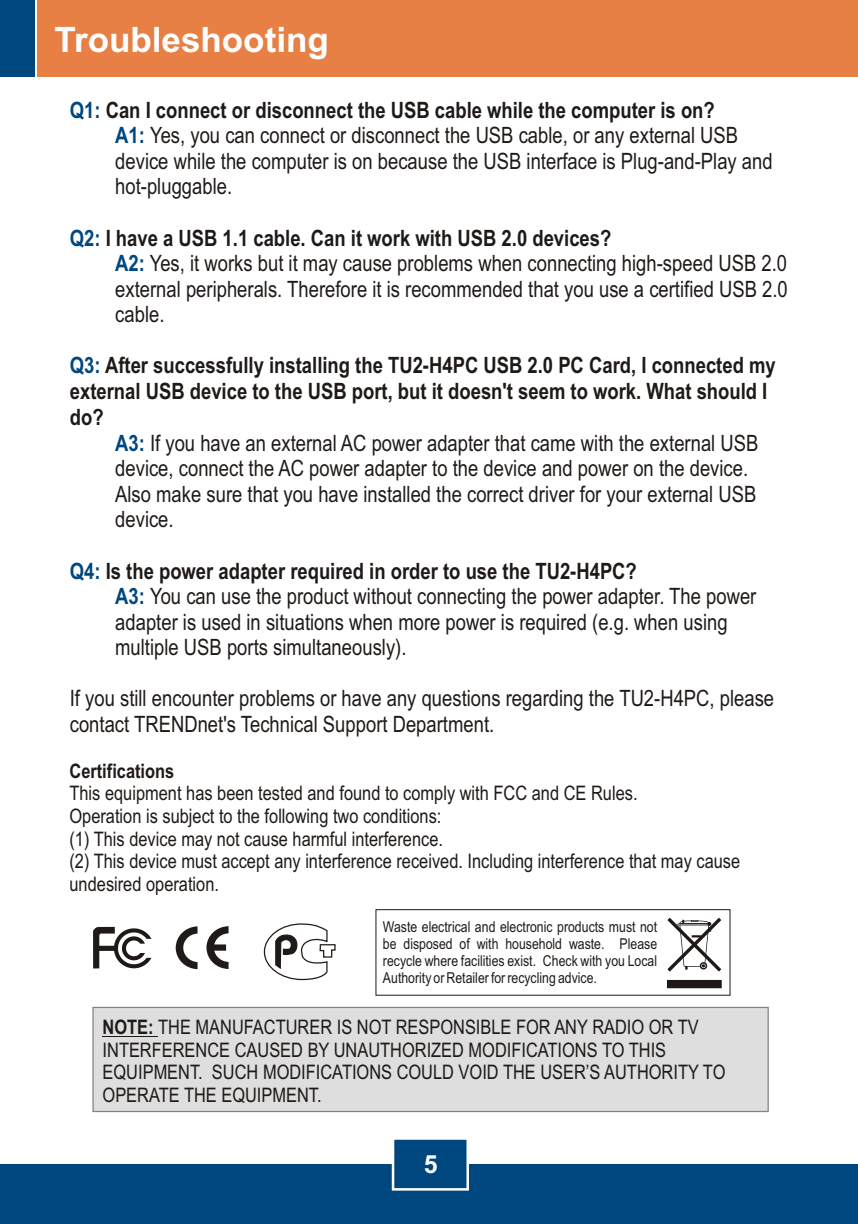
<style>
.page{position:relative;width:858px;height:1224px;background:#fff}
.page>*{position:absolute;margin:0;border:0;box-sizing:border-box;transform-origin:0 0}
.t1{font:700 35px "Arial";color:#fff}
.t2{font:700 25px "Arial";color:#fff}
.t3{font:22.5px/25.5px "Arial Narrow";color:#1f1a17}
.t4{font:700 22.5px/25.8px "Arial Narrow";color:#1f1a17}
.t5{font:20px/22.8px "Arial Narrow";color:#1f1a17}
.t6{font:700 20px "Arial Narrow";color:#1f1a17}
.t7{font:15px/17px "Arial Narrow";color:#1f1a17;text-align:justify}
.s1{font-weight:700;color:#004780}
.s2{font-weight:700}
.s3{color:#004780}
</style>
<div class="page">
<svg style="left:93px;top:926px;width:58px;height:42px"></svg>
<svg style="left:176px;top:926px;width:21px;height:43px"></svg>
<svg style="left:206px;top:926px;width:23px;height:43px"></svg>
<div style="left:92px;top:1006px;width:677px;height:106px;background:#dedede"></div>
<hr style="left:103px;top:1035px;width:55px;height:1px;background:#1f1a17">
<div style="left:0;top:1164px;width:858px;height:59px;background:#004780"></div>
<div style="left:37px;top:0;width:821px;height:77px;background:#e88045"></div>
<div style="left:0;top:0;width:35px;height:77px;background:#004780"></div>
<svg style="left:391px;top:1139px;width:78px;height:52px"></svg>
<svg style="left:263px;top:923px;width:73px;height:57px"></svg>
<svg style="left:667px;top:917px;width:54px;height:54px"></svg>
<svg style="left:677px;top:919px;width:34px;height:50px"></svg>
<div style="left:667px;top:980px;width:55px;height:8px;background:#1f1a17"></div>
<div style="left:376px;top:909px;width:354px;height:86px;border:1px solid #1f1a17"></div>
<h1 class="t1" style="left:55px;top:26px;width:276px">Troubleshooting</h1>
<p class="t3" style="left:115px;top:99px;width:624px;text-indent:-45px"><span class="s1">Q1:</span> <span class="s2">Can I connect or disconnect the USB cable while the computer is on?<br></span><span class="s1">A1:</span> Yes, you can connect or disconnect the USB cable, or any external USB</p>
<p class="t3" style="left:115px;top:150px;width:659px">device while the computer is on because the USB interface is Plug-and-Play and hot-pluggable.</p>
<p class="t3" style="left:115px;top:227px;width:673px;text-indent:-45px"><span class="s1">Q2:</span> <span class="s2">I have a USB 1.1 cable. Can it work with USB 2.0 devices?<br></span><span class="s1">A2:</span> Yes, it works but it may cause problems when connecting high-speed USB 2.0</p>
<p class="t3" style="left:115px;top:278px;width:674px">external peripherals. Therefore it is recommended that you use a certified USB 2.0 cable.</p>
<p class="t4" style="left:70px;top:355px;width:707px"><span class="s3">Q3:</span> After successfully installing the TU2-H4PC USB 2.0 PC Card, I connected my</p>
<p class="t4" style="left:70px;top:380px;width:699px">external USB device to the USB port, but it doesn't seem to work. What should I do?</p>
<p class="t3" style="left:115px;top:457px;width:642px">device, connect the AC power adapter to the device and power on the device.<br>Also make sure that you have installed the correct driver for your external USB device.</p>
<p class="t3" style="left:115px;top:432px;width:645px"><span class="s1">A3:</span> If you have an external AC power adapter that came with the external USB</p>
<p class="t3" style="left:115px;top:560px;width:643px;text-indent:-45px"><span class="s1">Q4:</span> <span class="s2">Is the power adapter required in order to use the TU2-H4PC?<br></span><span class="s1">A3:</span> You can use the product without connecting the power adapter. The power</p>
<p class="t3" style="left:115px;top:611px;width:614px">adapter is used in situations when more power is required (e.g. when using multiple USB ports simultaneously).</p>
<p class="t3" style="left:70px;top:687px;width:706px">If you still encounter problems or have any questions regarding the TU2-H4PC, please contact TRENDnet's Technical Support Department.</p>
<p class="t6" style="left:69px;top:763px;width:106px">Certifications</p>
<p class="t5" style="left:69px;top:784px;width:672px">This equipment has been tested and found to comply with FCC and CE Rules.<br>Operation is subject to the following two conditions:<br>(1) This device may not cause harmful interference.<br>(2) This device must accept any interference received. Including interference that may cause undesired operation.</p>
<p class="t7" style="left:383px;top:920px;width:276px">Waste electrical and electronic products must not be disposed of with household waste. Please recycle where facilities exist. Check with you Local Authority or Retailer for recycling advice.</p>
<p class="t5" style="left:103px;top:1017px;width:624px"><span class="s2">NOTE:</span> THE MANUFACTURER IS NOT RESPONSIBLE FOR ANY RADIO OR TV INTERFERENCE CAUSED BY UNAUTHORIZED MODIFICATIONS TO THIS EQUIPMENT. SUCH MODIFICATIONS COULD VOID THE USER’S AUTHORITY TO OPERATE THE EQUIPMENT.</p>
<p class="t2" style="left:424px;top:1154px;width:15px">5</p>
</div>
